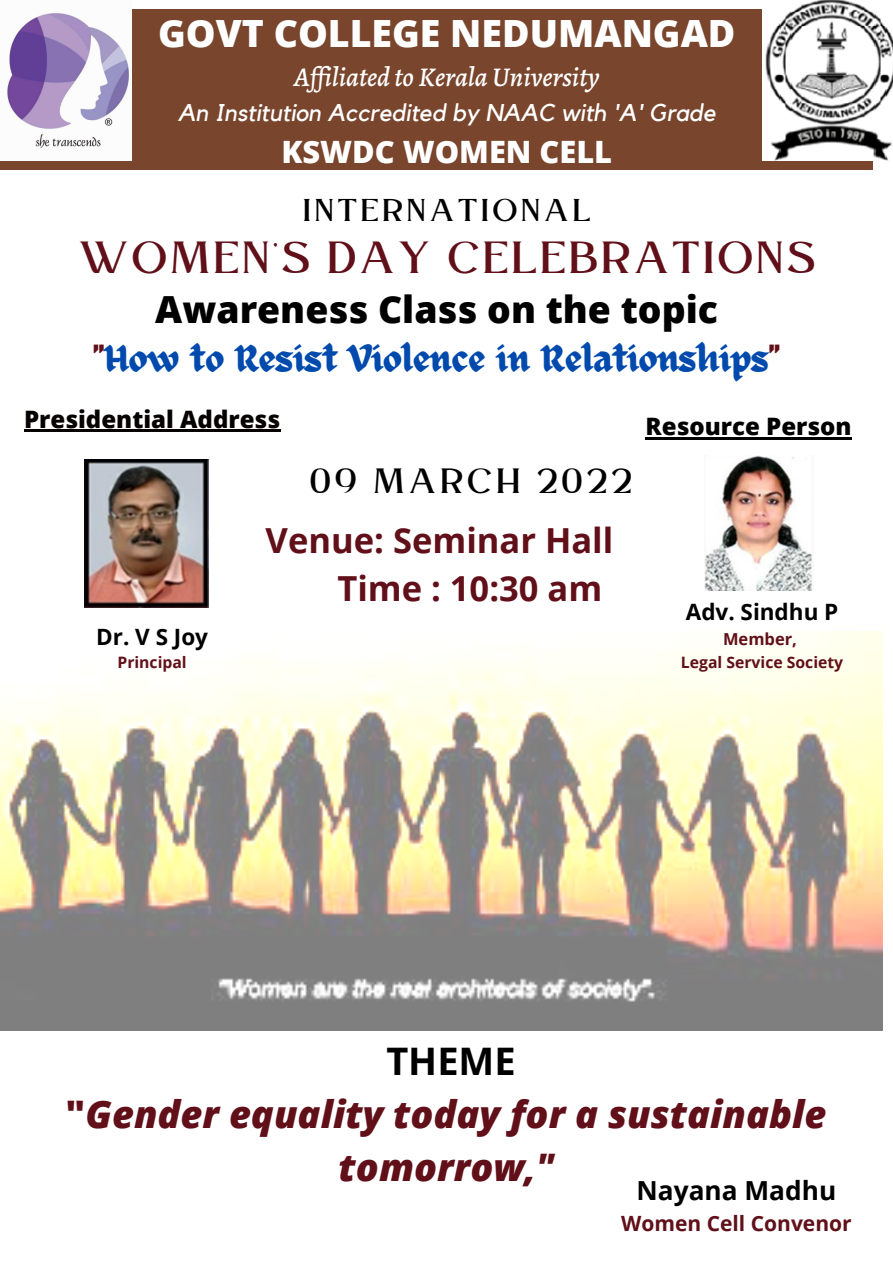
<style>
.page{position:relative;width:893px;height:1263px;background:#fff}
.page>*{position:absolute;margin:0;border:0;box-sizing:border-box;transform-origin:0 0}
.t1{font:47.17px "Lovera";letter-spacing:.095em;color:#610f18}
.t2{font:italic 800 37.95px/52.9px "Open Sans";color:#610f18;text-align:center}
.t3{font:700 37.95px "Open Sans";color:#000}
.t4{font:800 37.5px "Open Sans";color:#fff}
.t5{font:37.35px "ED Celandine";color:#004aad}
.t6{font:800 37.35px "Open Sans";color:#000}
.t7{font:36.83px "Lovera";letter-spacing:.14em;color:#000}
.t8{font:700 34.5px "Open Sans";color:#610f18}
.t9{font:33.08px "Lovera";letter-spacing:.14em;color:#000}
.t10{font:800 30.75px "Open Sans";color:#fff}
.t11{font:italic 500 27.15px "Alegreya";color:#fff}
.t12{font:700 26.25px "Open Sans";color:#000}
.t13{font:italic 24.15px "Kollektif";color:#fff}
.t14{font:800 24px "Open Sans";color:#060201}
.t15{font:800 24px "Open Sans";color:#000}
.t16{font:700 22.5px "Open Sans";color:#000}
.t17{font:700 21px "Open Sans";color:#610f18}
.t18{font:700 16.5px "Open Sans";color:#610f18}
.t19{font:700 15.75px "Open Sans";color:#610f18}
.s1{color:#610f18}
.s2{font-style:normal}
</style>
<div class="page">
<img style="left:0;top:632px;width:883px;height:398px">
<img style="left:84px;top:460px;width:125px;height:148px">
<img style="left:704px;top:455px;width:108px;height:135px">
<div style="left:0;top:9px;width:873px;height:161px;background:#79462d"></div>
<img style="left:0;top:9px;width:131px;height:152px">
<img style="left:762px;top:0;width:131px;height:161px">
<hr style="left:24px;top:430px;width:256px;height:2px;background:#060201">
<hr style="left:645px;top:437px;width:206px;height:2px;background:#000">
<p class="t4" style="left:158px;top:7px;width:579px">GOVT COLLEGE NEDUMANGAD</p>
<p class="t11" style="left:294px;top:59px;width:307px">Af iliated to Kerala University</p>
<p class="t13" style="left:178px;top:101px;width:539px">An Institution Accredited by NAAC with 'A' Grade</p>
<p class="t10" style="left:281px;top:130px;width:332px">KSWDC WOMEN CELL</p>
<p class="t9" style="left:304px;top:190px;width:288px">INTERNATIONAL</p>
<p class="t1" style="left:79px;top:230px;width:737px">WOMEN'S DAY CELEBRATIONS</p>
<p class="t6" style="left:155px;top:283px;width:564px">Awareness Class on the topic</p>
<p class="t5" style="left:94px;top:338px;width:688px"><span class="s1">"</span>How to Resist Violence in Relationships<span class="s1">"</span></p>
<p class="t14" style="left:24px;top:402px;width:258px">Presidential Address</p>
<p class="t15" style="left:645px;top:410px;width:207px">Resource Person</p>
<p class="t16" style="left:96px;top:621px;width:113px">Dr. V S Joy</p>
<p class="t19" style="left:117px;top:652px;width:71px">Principal</p>
<p class="t7" style="left:311px;top:459px;width:322px">09 MARCH 2022</p>
<p class="t8" style="left:266px;top:516px;width:349px">Venue: Seminar Hall</p>
<p class="t8" style="left:337px;top:564px;width:266px">Time : 10:30 am</p>
<p class="t16" style="left:686px;top:596px;width:154px">Adv. Sindhu P</p>
<p class="t18" style="left:723px;top:627px;width:75px">Member,</p>
<p class="t19" style="left:681px;top:651px;width:164px">Legal Service Society</p>
<p class="t3" style="left:386px;top:1034px;width:131px">THEME</p>
<p class="t2" style="left:66px;top:1087px;width:762px"><span class="s2">"</span>Gender equality today for a sustainable tomorrow,"</p>
<p class="t12" style="left:636px;top:1172px;width:201px">Nayana Madhu</p>
<p class="t17" style="left:621px;top:1208px;width:232px">Women Cell Convenor</p>
</div>
